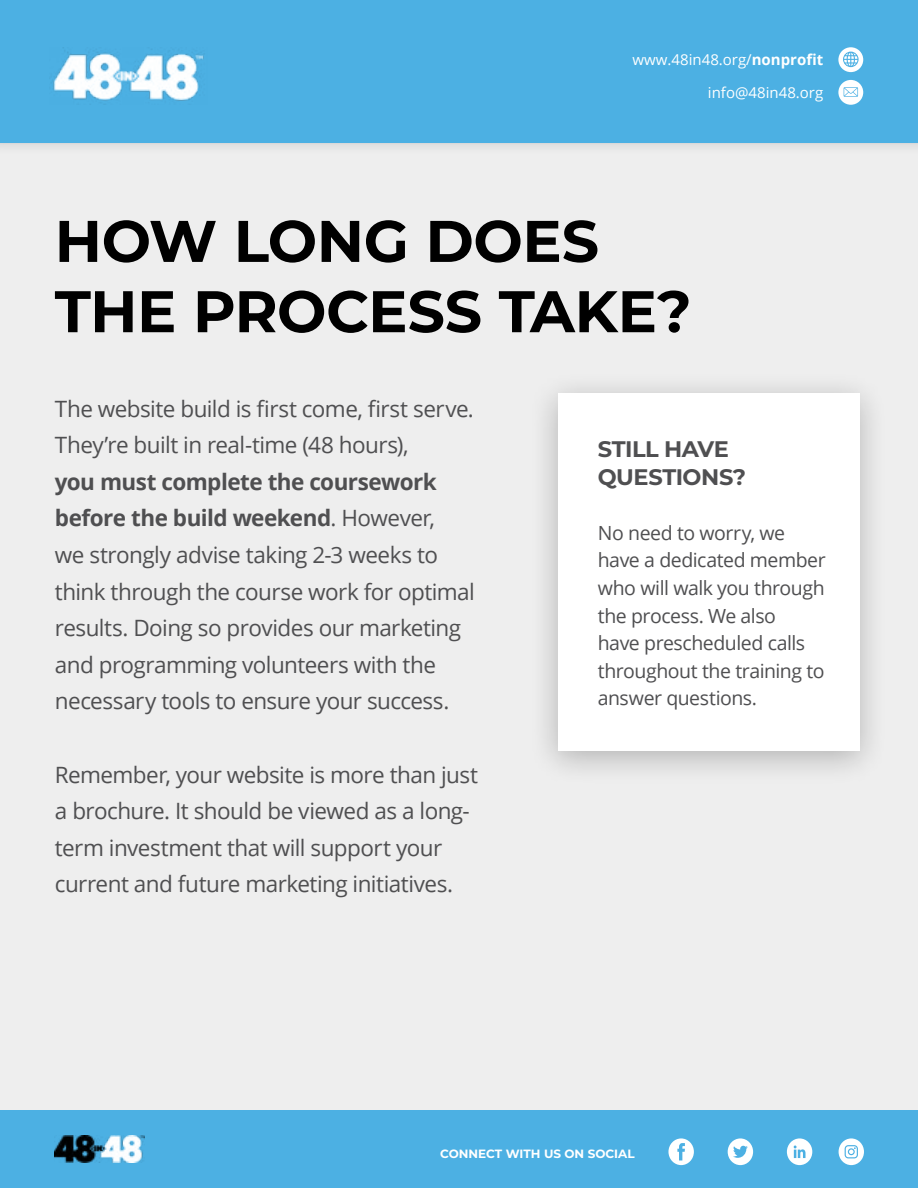
<style>
.page{position:relative;width:918px;height:1188px;background:#eee}
.page>*{position:absolute;margin:0;border:0;box-sizing:border-box;transform-origin:0 0}
.t1{font:700 58.65px/70.3px "Montserrat";letter-spacing:-.005em;color:#000}
.t2{font:22.5px/36.6px "Open Sans";letter-spacing:-.025em;color:#4f4f51}
.t3{font:700 22.5px/27.6px "Montserrat";letter-spacing:-.02em;color:#4f4f51}
.t4{font:19.5px/27.6px "Open Sans";letter-spacing:-.025em;color:#4f4f51}
.t5{font:15px/32.7px "Open Sans";color:#fff;text-align:right}
.t6{font:700 12px "Montserrat";color:#fff}
.s1{font-weight:700}
</style>
<div class="page">
<div style="left:0;top:1110px;width:918px;height:78px;background:#4cb0e3"></div>
<div style="left:668px;top:1138px;width:26px;height:27px;background:#fff;border-radius:50%"></div>
<svg style="left:677px;top:1143px;width:8px;height:17px"></svg>
<div style="left:728px;top:1138px;width:25px;height:27px;background:#fff;border-radius:50%"></div>
<svg style="left:733px;top:1146px;width:15px;height:12px"></svg>
<div style="left:787px;top:1138px;width:25px;height:27px;background:#fff;border-radius:50%"></div>
<svg style="left:794px;top:1146px;width:12px;height:12px"></svg>
<div style="left:839px;top:1138px;width:25px;height:27px;background:#fff;border-radius:50%"></div>
<svg style="left:845px;top:1145px;width:13px;height:13px"></svg>
<img style="left:54px;top:1135px;width:90px;height:27px">
<div style="left:0;top:0;width:918px;height:156px;background:#000;opacity:.07"></div>
<div style="left:0;top:0;width:918px;height:143px;background:#4cb0e3"></div>
<div style="left:838px;top:47px;width:25px;height:25px;background:#fff;border-radius:50%"></div>
<div style="left:838px;top:80px;width:25px;height:25px;background:#fff;border-radius:50%"></div>
<svg style="left:843px;top:52px;width:16px;height:15px"></svg>
<svg style="left:844px;top:87px;width:14px;height:10px"></svg>
<img style="left:53px;top:49px;width:151px;height:52px">
<div style="left:528px;top:371px;width:362px;height:415px;background:#000;opacity:.25"></div>
<div style="left:558px;top:393px;width:302px;height:357px;background:#fff"></div>
<p class="t5" style="left:633px;top:43px;width:192px">www.48in48.org/<span class="s1">nonprofit </span>info@48in48.org</p>
<h1 class="t1" style="left:55px;top:203px;width:638px">HOW LONG DOES<br>THE PROCESS TAKE?</h1>
<p class="t2" style="left:55px;top:389px;width:421px">The website build is first come, first serve.<br>They’re built in real-time (48 hours),</p>
<p class="t2" style="left:55px;top:463px;width:422px"><span class="s1">you must complete the coursework before the build weekend</span>. However,<br>we strongly advise taking 2-3 weeks to think through the course work for optimal results. Doing so provides our marketing and programming volunteers with the necessary tools to ensure your success.</p>
<p class="t2" style="left:55px;top:756px;width:425px">Remember, your website is more than just a brochure. It should be viewed as a long&shy;term investment that will support your current and future marketing initiatives.</p>
<p class="t3" style="left:598px;top:434px;width:150px">STILL HAVE<br>QUESTIONS?</p>
<p class="t4" style="left:598px;top:519px;width:229px">No need to worry, we have a dedicated member who will walk you through the process. We also<br>have prescheduled calls throughout the training to answer questions.</p>
<p class="t6" style="left:440px;top:1145px;width:196px">CONNECT WITH US ON SOCIAL</p>
</div>
